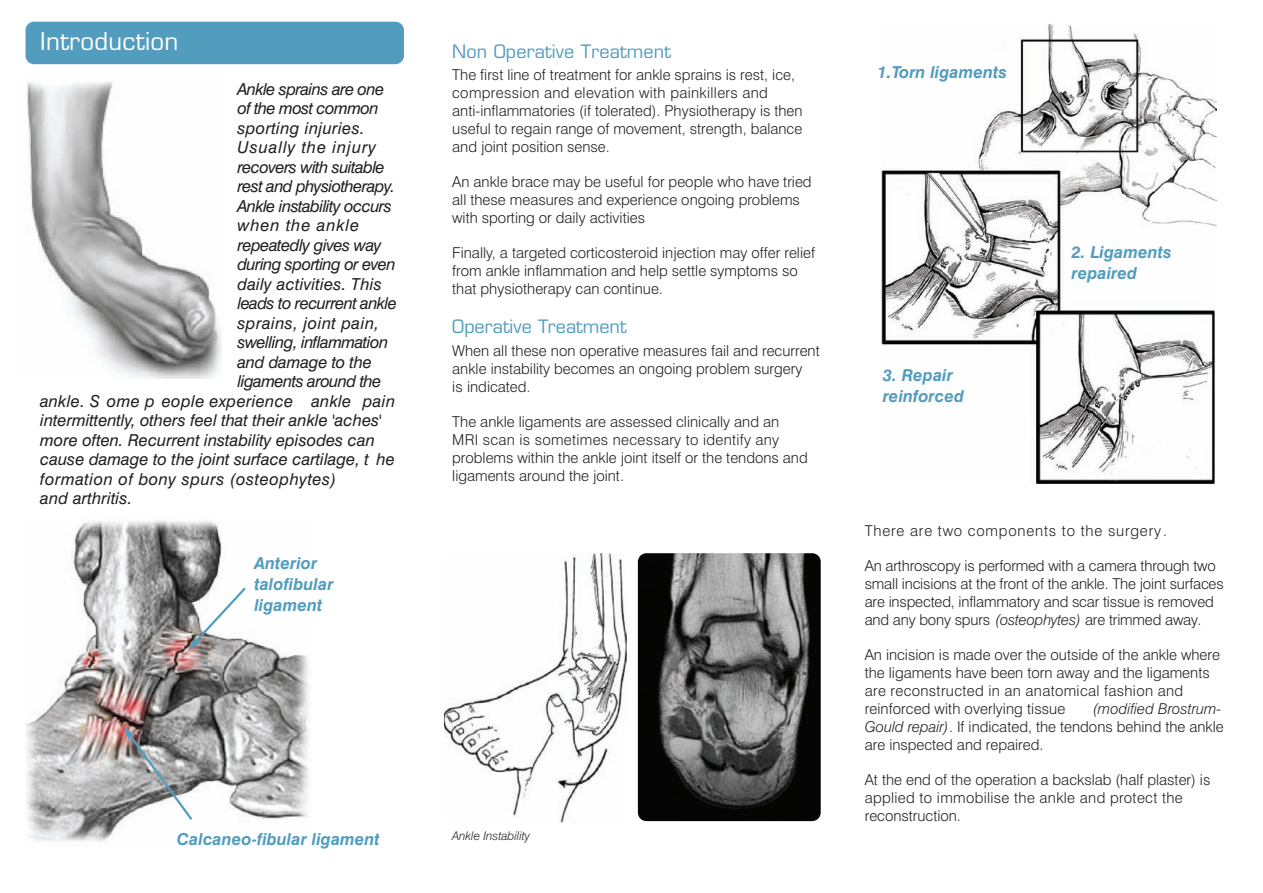
<style>
.page{position:relative;width:1263px;height:893px;background:#fff}
.page>*{position:absolute;margin:0;border:0;box-sizing:border-box;transform-origin:0 0}
.t1{font:24px "Eurostile";letter-spacing:.015em;color:#fff}
.t2{font:18px "Eurostile";letter-spacing:.005em;color:#529cbe}
.t3{font:italic 16.5px "Swiss 721 BT";color:#231f20}
.t4{font:italic 16.5px "Swiss 721 BT";letter-spacing:-.035em;color:#231f20}
.t5{font:italic 700 16.5px/21px "Swiss 721 BT";letter-spacing:.005em;color:#529cbe}
.t6{font:italic 16.5px "Swiss 721 BT";letter-spacing:-.03em;color:#231f20}
.t7{font:italic 16.5px "Swiss 721 BT";letter-spacing:.035em;color:#231f20}
.t8{font:italic 16.5px "Swiss 721 BT";letter-spacing:.055em;color:#231f20}
.t9{font:italic 16.5px "Swiss 721 BT";letter-spacing:-.025em;color:#231f20}
.t10{font:italic 16.5px "Swiss 721 BT";letter-spacing:.03em;color:#231f20}
.t11{font:italic 16.5px "Swiss 721 BT";letter-spacing:.02em;color:#231f20}
.t12{font:300 15px/18px "Swiss 721 BT";color:#231f20}
.t13{font:300 15px "Swiss 721 BT";letter-spacing:.055em;color:#231f20}
.t14{font:italic 300 12px "Swiss 721 BT";color:#231f20}
.s1{font-style:italic}
</style>
<div class="page">
<div style="left:26px;top:22px;width:378px;height:42px;background:#529cbe;border-radius:9px"></div>
<img style="left:26px;top:520px;width:284px;height:321px">
<img style="left:882px;top:24px;width:335px;height:460px">
<svg style="left:188px;top:585px;width:60px;height:65px"></svg>
<svg style="left:123px;top:726px;width:71px;height:96px"></svg>
<img style="left:444px;top:553px;width:183px;height:270px">
<img style="left:638px;top:553px;width:183px;height:268px">
<img style="left:26px;top:82px;width:195px;height:297px">
<h1 class="t1" style="left:40px;top:26px;width:140px">Introduction</h1>
<p class="t4" style="left:237px;top:79px;width:148px">Ankle sprains are one</p>
<p class="t4" style="left:237px;top:98px;width:143px">of the most common</p>
<p class="t11" style="left:237px;top:118px;width:129px">sporting injuries.</p>
<p class="t8" style="left:237px;top:137px;width:140px">Usually the injury</p>
<p class="t4" style="left:237px;top:157px;width:149px">recovers with suitable</p>
<p class="t4" style="left:237px;top:176px;width:159px">rest and physiotherapy.</p>
<p class="t4" style="left:237px;top:196px;width:156px">Ankle instability occurs</p>
<p class="t8" style="left:237px;top:215px;width:124px">when the ankle</p>
<p class="t9" style="left:237px;top:235px;width:146px">repeatedly gives way</p>
<p class="t4" style="left:237px;top:254px;width:160px">during sporting or even</p>
<p class="t3" style="left:237px;top:274px;width:146px">daily activities. This</p>
<p class="t4" style="left:237px;top:293px;width:161px">leads to recurrent ankle</p>
<p class="t10" style="left:237px;top:313px;width:143px">sprains, joint pain,</p>
<p class="t6" style="left:237px;top:332px;width:152px">swelling, inflammation</p>
<p class="t3" style="left:237px;top:352px;width:136px">and damage to the</p>
<p class="t6" style="left:237px;top:371px;width:146px">ligaments around the</p>
<p class="t3" style="left:40px;top:391px;width:356px">ankle. S ome p eople experience ankle pain</p>
<p class="t3" style="left:40px;top:410px;width:343px">intermittently, others feel that their ankle 'aches'</p>
<p class="t3" style="left:40px;top:430px;width:336px">more often. Recurrent instability episodes can</p>
<p class="t3" style="left:40px;top:449px;width:356px">cause damage to the joint surface cartilage, t he</p>
<p class="t7" style="left:40px;top:469px;width:298px">formation of bony spurs (osteophytes)</p>
<p class="t3" style="left:40px;top:488px;width:94px">and arthritis.</p>
<p class="t5" style="left:254px;top:553px;width:81px">Anterior talofibular ligament</p>
<p class="t2" style="left:452px;top:41px;width:220px">Non Operative Treatment</p>
<p class="t12" style="left:452px;top:66px;width:352px">The first line of treatment for ankle sprains is rest, ice, compression and elevation with painkillers and anti-inflammatories (if tolerated). Physiotherapy is then useful to regain range of movement, strength, balance and joint position sense.</p>
<p class="t12" style="left:452px;top:173px;width:361px">An ankle brace may be useful for people who have tried all these measures and experience ongoing problems with sporting or daily activities</p>
<p class="t12" style="left:452px;top:244px;width:364px">Finally, a targeted corticosteroid injection may offer relief from ankle inflammation and help settle symptoms so that physiotherapy can continue.</p>
<p class="t2" style="left:452px;top:316px;width:176px">Operative Treatment</p>
<p class="t12" style="left:452px;top:341px;width:369px">When all these non operative measures fail and recurrent ankle instability becomes an ongoing problem surgery<br>is indicated.</p>
<p class="t12" style="left:452px;top:412px;width:357px">The ankle ligaments are assessed clinically and an MRI scan is sometimes necessary to identify any problems within the ankle joint itself or the tendons and ligaments around the joint.</p>
<p class="t5" style="left:177px;top:828px;width:204px">Calcaneo-fibular ligament</p>
<p class="t14" style="left:452px;top:829px;width:79px">Ankle Instability</p>
<p class="t5" style="left:877px;top:61px;width:131px">1.Torn ligaments</p>
<p class="t5" style="left:883px;top:364px;width:83px">3. Repair reinforced</p>
<p class="t5" style="left:1071px;top:241px;width:102px">2. Ligaments repaired</p>
<p class="t13" style="left:865px;top:521px;width:304px">There are two components to the surgery.</p>
<p class="t12" style="left:865px;top:556px;width:360px">An arthroscopy is performed with a camera through two small incisions at the front of the ankle. The joint surfaces are inspected, inflammatory and scar tissue is removed and any bony spurs <span class="s1">(osteophytes)</span> are trimmed away.</p>
<p class="t12" style="left:865px;top:645px;width:357px">An incision is made over the outside of the ankle where the ligaments have been torn away and the ligaments are reconstructed in an anatomical fashion and reinforced with overlying tissue</p>
<p class="t12" style="left:865px;top:699px;width:361px;text-indent:228px"><span class="s1">(modified Brostrum-<br>Gould repair)</span>. If indicated, the tendons behind the ankle are inspected and repaired.</p>
<p class="t12" style="left:865px;top:770px;width:347px">At the end of the operation a backslab (half plaster) is applied to immobilise the ankle and protect the reconstruction.</p>
</div>
